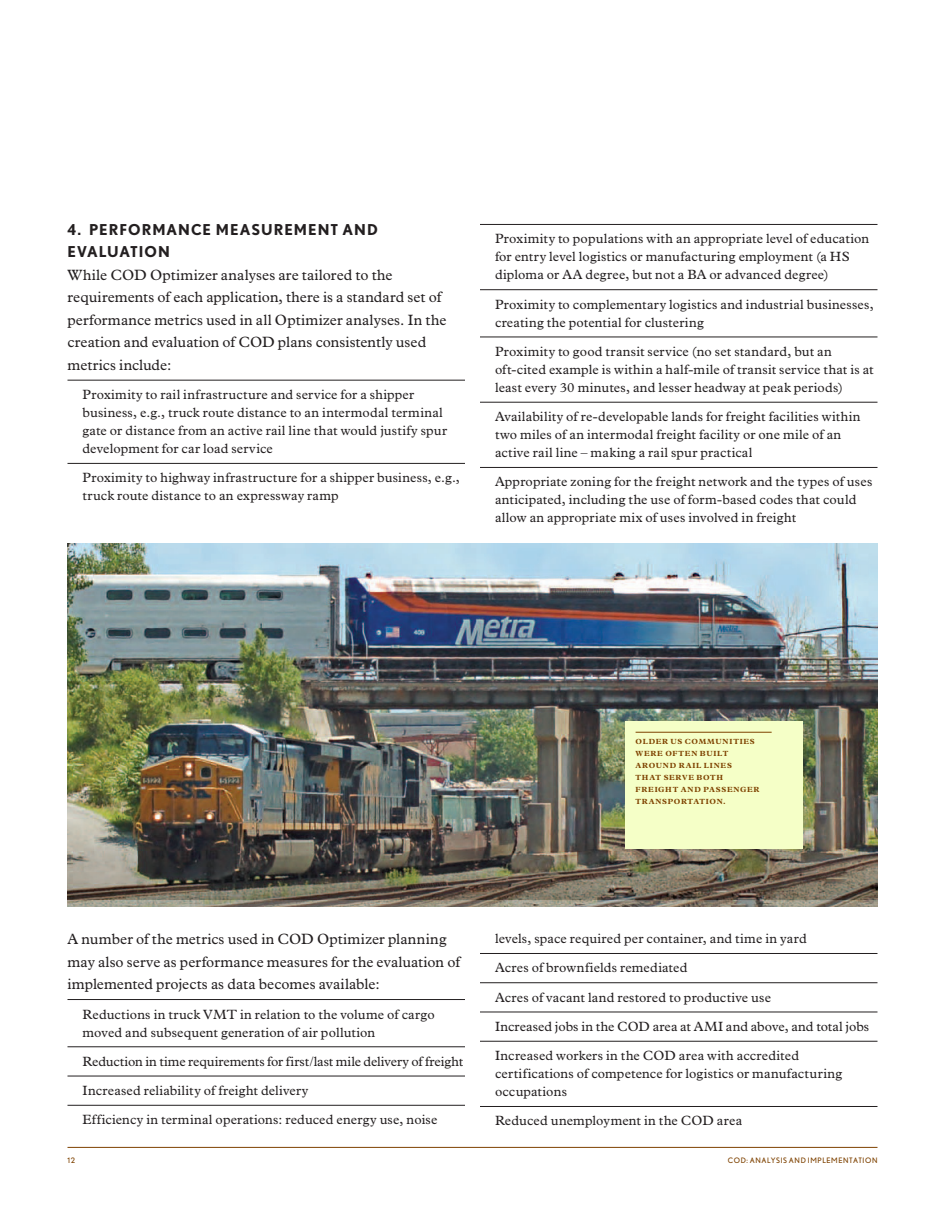
<style>
.page{position:relative;width:945px;height:1215px;background:#fff}
.page>*{position:absolute;margin:0;border:0;box-sizing:border-box;transform-origin:0 0}
.t1{font:15px/22.5px "Plantin";letter-spacing:.005em;color:#231f20}
.Subtitle{font:700 15px/22.5px "Nobel";letter-spacing:.065em;color:#231f20}
.Bullet{font:13.5px/18px "Plantin";letter-spacing:.015em;color:#231f20}
.Bullet-2{font:13.5px "Plantin";letter-spacing:-.005em;color:#231f20}
.Data_Title{font:700 7.5px/12px "Plantin";letter-spacing:.105em;color:#7e4200}
.t2{font:500 7.5px "Nobel";letter-spacing:.08em;color:#7e4200}
</style>
<div class="page">
<hr style="left:68px;top:1147px;width:810px;height:1px;background:#7e4200">
<hr style="left:68px;top:380px;width:397px;height:1px;background:#231f20">
<hr style="left:68px;top:463px;width:397px;height:1px;background:#231f20">
<hr style="left:68px;top:999px;width:397px;height:1px;background:#231f20">
<hr style="left:68px;top:1047px;width:397px;height:1px;background:#231f20">
<hr style="left:68px;top:1076px;width:397px;height:1px;background:#231f20">
<hr style="left:68px;top:1105px;width:397px;height:1px;background:#231f20">
<hr style="left:480px;top:224px;width:398px;height:1px;background:#231f20">
<hr style="left:480px;top:289px;width:398px;height:1px;background:#231f20">
<hr style="left:480px;top:337px;width:398px;height:1px;background:#231f20">
<hr style="left:480px;top:402px;width:398px;height:1px;background:#231f20">
<hr style="left:480px;top:467px;width:398px;height:1px;background:#231f20">
<hr style="left:480px;top:953px;width:398px;height:1px;background:#231f20">
<hr style="left:480px;top:982px;width:398px;height:1px;background:#231f20">
<hr style="left:480px;top:1012px;width:398px;height:1px;background:#231f20">
<hr style="left:480px;top:1041px;width:398px;height:1px;background:#231f20">
<hr style="left:480px;top:1106px;width:398px;height:1px;background:#231f20">
<img style="left:68px;top:543px;width:810px;height:363px">
<div style="left:626px;top:721px;width:177px;height:127px;background:#f5ffc7"></div>
<hr style="left:636px;top:732px;width:136px;height:1px;background:#7e4200">
<p class="Subtitle" style="left:68px;top:218px;width:312px">4. PERFORMANCE MEASUREMENT AND<br>EVALUATION</p>
<p class="t1" style="left:68px;top:264px;width:380px">While COD Optimizer analyses are tailored to the requirements of each application, there is a standard set of performance metrics used in all Optimizer analyses. In the creation and evaluation of COD plans consistently used metrics include:</p>
<p class="Bullet" style="left:82px;top:386px;width:366px">Proximity to rail infrastructure and service for a shipper business, e.g., truck route distance to an intermodal terminal gate or distance from an active rail line that would justify spur development for car load service</p>
<p class="Bullet" style="left:82px;top:469px;width:379px">Proximity to highway infrastructure for a shipper business, e.g., truck route distance to an expressway ramp</p>
<p class="Bullet" style="left:495px;top:230px;width:376px">Proximity to populations with an appropriate level of education for entry level logistics or manufacturing employment (a HS diploma or AA degree, but not a BA or advanced degree)</p>
<p class="Bullet" style="left:495px;top:295px;width:380px">Proximity to complementary logistics and industrial businesses, creating the potential for clustering</p>
<p class="Bullet" style="left:495px;top:342px;width:380px">Proximity to good transit service (no set standard, but an oft-cited example is within a half-mile of transit service that is at least every 30 minutes, and lesser headway at peak periods)</p>
<p class="Bullet" style="left:495px;top:408px;width:367px">Availability of re-developable lands for freight facilities within two miles of an intermodal freight facility or one mile of an active rail line – making a rail spur practical</p>
<p class="Bullet" style="left:495px;top:473px;width:379px">Appropriate zoning for the freight network and the types of uses anticipated, including the use of form-based codes that could allow an appropriate mix of uses involved in freight</p>
<p class="Data_Title" style="left:636px;top:736px;width:125px">OLDER US COMMUNITIES<br>WERE OFTEN BUILT<br>AROUND RAIL LINES<br>THAT SERVE BOTH<br>FREIGHT AND PASSENGER<br>TRANSPORTATION.</p>
<p class="t1" style="left:68px;top:928px;width:394px">A number of the metrics used in COD Optimizer planning may also serve as performance measures for the evaluation of implemented projects as data becomes available:</p>
<p class="Bullet" style="left:82px;top:1005px;width:354px">Reductions in truck VMT in relation to the volume of cargo moved and subsequent generation of air pollution</p>
<p class="Bullet-2" style="left:82px;top:1054px;width:382px">Reduction in time requirements for first/last mile delivery of freight</p>
<p class="Bullet" style="left:82px;top:1082px;width:227px">Increased reliability of freight delivery</p>
<p class="Bullet" style="left:82px;top:1111px;width:356px">Efficiency in terminal operations: reduced energy use, noise</p>
<p class="Bullet" style="left:495px;top:930px;width:313px">levels, space required per container, and time in yard</p>
<p class="Bullet" style="left:495px;top:959px;width:194px">Acres of brownfields remediated</p>
<p class="Bullet" style="left:495px;top:988px;width:278px">Acres of vacant land restored to productive use</p>
<p class="Bullet" style="left:495px;top:1018px;width:376px">Increased jobs in the COD area at AMI and above, and total jobs</p>
<p class="Bullet" style="left:495px;top:1047px;width:349px">Increased workers in the COD area with accredited certifications of competence for logistics or manufacturing occupations</p>
<p class="Bullet" style="left:495px;top:1112px;width:249px">Reduced unemployment in the COD area</p>
<p class="t2" style="left:68px;top:1156px;width:9px">12</p>
<p class="t2" style="left:728px;top:1156px;width:151px">COD: ANALYSIS AND IMPLEMENTATION</p>
</div>
